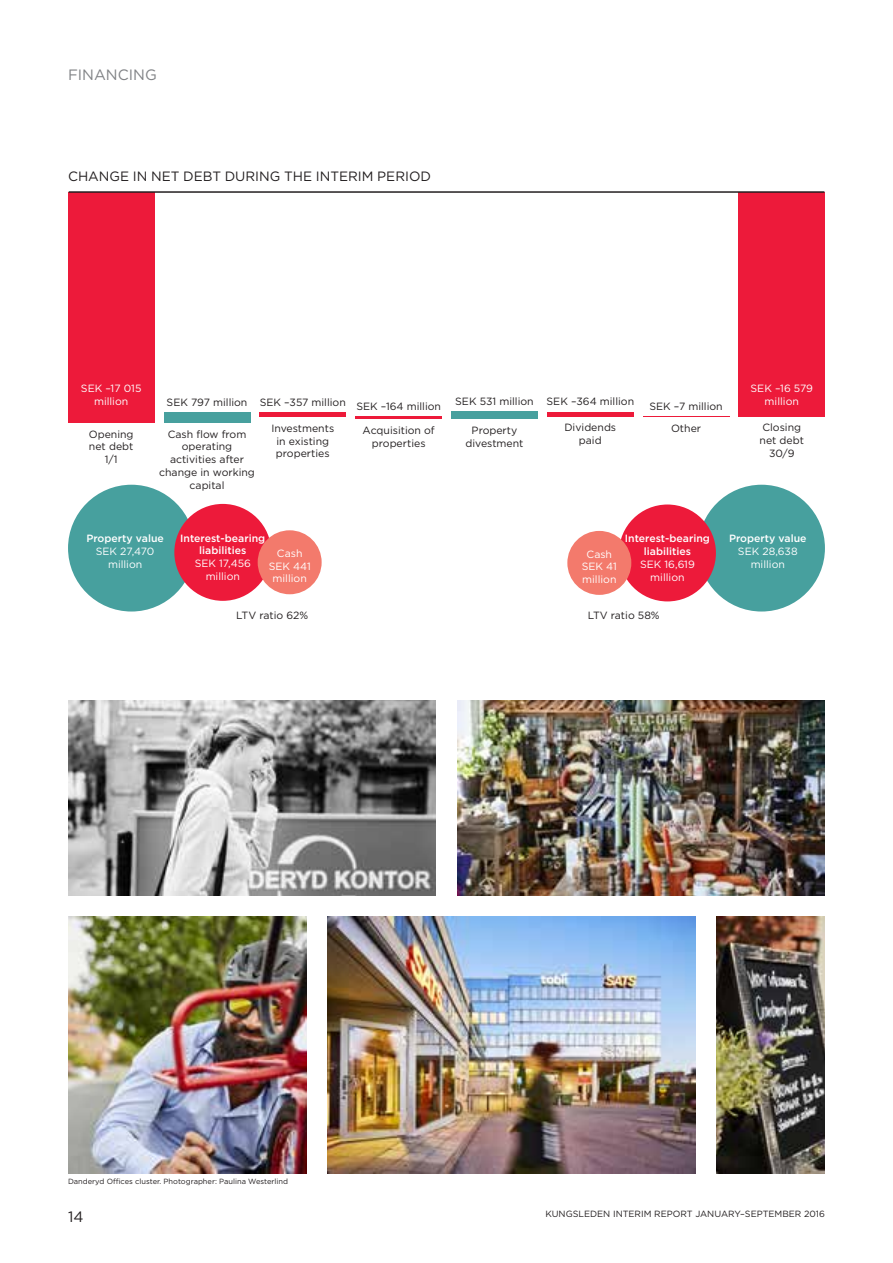
<style>
.page{position:relative;width:893px;height:1263px;background:#fff}
.page>*{position:absolute;margin:0;border:0;box-sizing:border-box;transform-origin:0 0}
.t1{font:15px "Gotham";color:#808285}
.t2{font:15px "Gotham";color:#231f20}
._16__Mellanrubrik_Gr{font:13.5px "Gotham";color:#231f20}
._16__Faktatext{font:10.5px/12.8px "Gotham";color:#231f20;text-align:center}
._16__Faktatext-2{font:10.5px/12.8px "Gotham";color:#fff;text-align:center}
._16__Faktatext-3{font:500 10.5px "Gotham";color:#fff}
.t3{font:9px "Gotham";color:#231f20}
._16__Fotnot{font:7.5px "Gotham";color:#231f20}
.s1{font-weight:500}
</style>
<div class="page">
<div style="left:68px;top:485px;width:127px;height:126px;background:#47a09e;border-radius:50%"></div>
<div style="left:698px;top:485px;width:127px;height:126px;background:#47a09e;border-radius:50%"></div>
<div style="left:174px;top:504px;width:97px;height:97px;background:#ed1a3a;border-radius:50%"></div>
<div style="left:258px;top:530px;width:64px;height:64px;background:#f37a6c;border-radius:50%"></div>
<div style="left:619px;top:504px;width:97px;height:97px;background:#ed1a3a;border-radius:50%"></div>
<div style="left:567px;top:531px;width:64px;height:64px;background:#f37a6c;border-radius:50%"></div>
<div style="left:164px;top:412px;width:86px;height:11px;background:#47a09e"></div>
<div style="left:260px;top:412px;width:86px;height:5px;background:#ed1a3a"></div>
<hr style="left:356px;top:417px;width:86px;height:2px;background:#ed1a3a">
<div style="left:451px;top:412px;width:87px;height:7px;background:#47a09e"></div>
<div style="left:547px;top:412px;width:86px;height:5px;background:#ed1a3a"></div>
<hr style="left:643px;top:417px;width:86px;height:1px;background:#ed1a3a">
<div style="left:739px;top:192px;width:86px;height:225px;background:#ed1a3a"></div>
<div style="left:68px;top:192px;width:86px;height:231px;background:#ed1a3a"></div>
<hr style="left:69px;top:191px;width:755px;height:2px;background:#231f20">
<img style="left:327px;top:917px;width:368px;height:257px">
<img style="left:68px;top:917px;width:238px;height:257px">
<img style="left:68px;top:701px;width:368px;height:194px">
<img style="left:716px;top:917px;width:109px;height:257px">
<img style="left:457px;top:701px;width:368px;height:194px">
<p class="t1" style="left:68px;top:65px;width:90px">FINANCING</p>
<p class="_16__Mellanrubrik_Gr" style="left:68px;top:167px;width:364px">CHANGE IN NET DEBT DURING THE INTERIM PERIOD</p>
<p class="_16__Faktatext-2" style="left:81px;top:382px;width:62px">SEK –17 015 million</p>
<p class="_16__Faktatext-2" style="left:751px;top:382px;width:64px">SEK –16 579</p>
<p class="_16__Faktatext" style="left:167px;top:395px;width:82px">SEK 797 million</p>
<p class="_16__Faktatext" style="left:260px;top:395px;width:88px">SEK –357 million</p>
<p class="_16__Faktatext-2" style="left:765px;top:395px;width:36px">million</p>
<p class="_16__Faktatext" style="left:356px;top:400px;width:86px">SEK –164 million</p>
<p class="_16__Faktatext" style="left:455px;top:395px;width:80px">SEK 531 million</p>
<p class="_16__Faktatext" style="left:547px;top:395px;width:89px">SEK –364 million</p>
<p class="_16__Faktatext" style="left:649px;top:400px;width:75px">SEK –7 million</p>
<p class="_16__Faktatext" style="left:89px;top:427px;width:46px">Opening</p>
<p class="_16__Faktatext" style="left:89px;top:440px;width:46px">net debt</p>
<p class="_16__Faktatext" style="left:105px;top:453px;width:14px">1/1</p>
<p class="_16__Faktatext" style="left:159px;top:427px;width:97px">Cash flow from operating activities after change in working capital</p>
<p class="_16__Faktatext" style="left:271px;top:421px;width:64px">Investments</p>
<p class="_16__Faktatext" style="left:276px;top:434px;width:54px">in existing</p>
<p class="_16__Faktatext" style="left:276px;top:447px;width:55px">properties</p>
<p class="_16__Faktatext" style="left:363px;top:423px;width:74px">Acquisition of properties</p>
<p class="_16__Faktatext" style="left:564px;top:421px;width:53px">Dividends</p>
<p class="_16__Faktatext" style="left:465px;top:423px;width:60px">Property divestment</p>
<p class="_16__Faktatext" style="left:671px;top:422px;width:32px">Other</p>
<p class="_16__Faktatext" style="left:579px;top:434px;width:24px">paid</p>
<p class="_16__Faktatext" style="left:762px;top:421px;width:40px">Closing</p>
<p class="_16__Faktatext" style="left:759px;top:434px;width:46px">net debt<br>30/9</p>
<p class="_16__Faktatext-3" style="left:180px;top:531px;width:86px">Interest-bearing</p>
<p class="_16__Faktatext-2" style="left:195px;top:544px;width:58px"><span class="s1">liabilities<br></span>SEK 17,456 million</p>
<p class="_16__Faktatext-2" style="left:269px;top:547px;width:44px">Cash<br>SEK 441 million</p>
<p class="_16__Faktatext-2" style="left:86px;top:532px;width:79px"><span class="s1">Property value<br></span>SEK 27,470 million</p>
<p class="_16__Faktatext-2" style="left:729px;top:532px;width:79px"><span class="s1">Property value<br></span>SEK 28,638 million</p>
<p class="_16__Faktatext-3" style="left:625px;top:532px;width:86px">Interest-bearing</p>
<p class="_16__Faktatext-3" style="left:644px;top:544px;width:49px">liabilities</p>
<p class="_16__Faktatext-2" style="left:640px;top:557px;width:56px">SEK 16,619 million</p>
<p class="_16__Faktatext-2" style="left:582px;top:547px;width:37px">Cash<br>SEK 41 million</p>
<p class="_16__Faktatext" style="left:236px;top:609px;width:74px">LTV ratio 62%</p>
<p class="_16__Faktatext" style="left:588px;top:609px;width:74px">LTV ratio 58%</p>
<p class="_16__Fotnot" style="left:68px;top:1176px;width:222px">Danderyd Offices cluster. Photographer: Paulina Westerlind</p>
<h1 class="t2" style="left:68px;top:1207px;width:17px">14</h1>
<p class="t3" style="left:545px;top:1208px;width:281px">KUNGSLEDEN INTERIM REPORT JANUARY–SEPTEMBER 2016</p>
</div>
